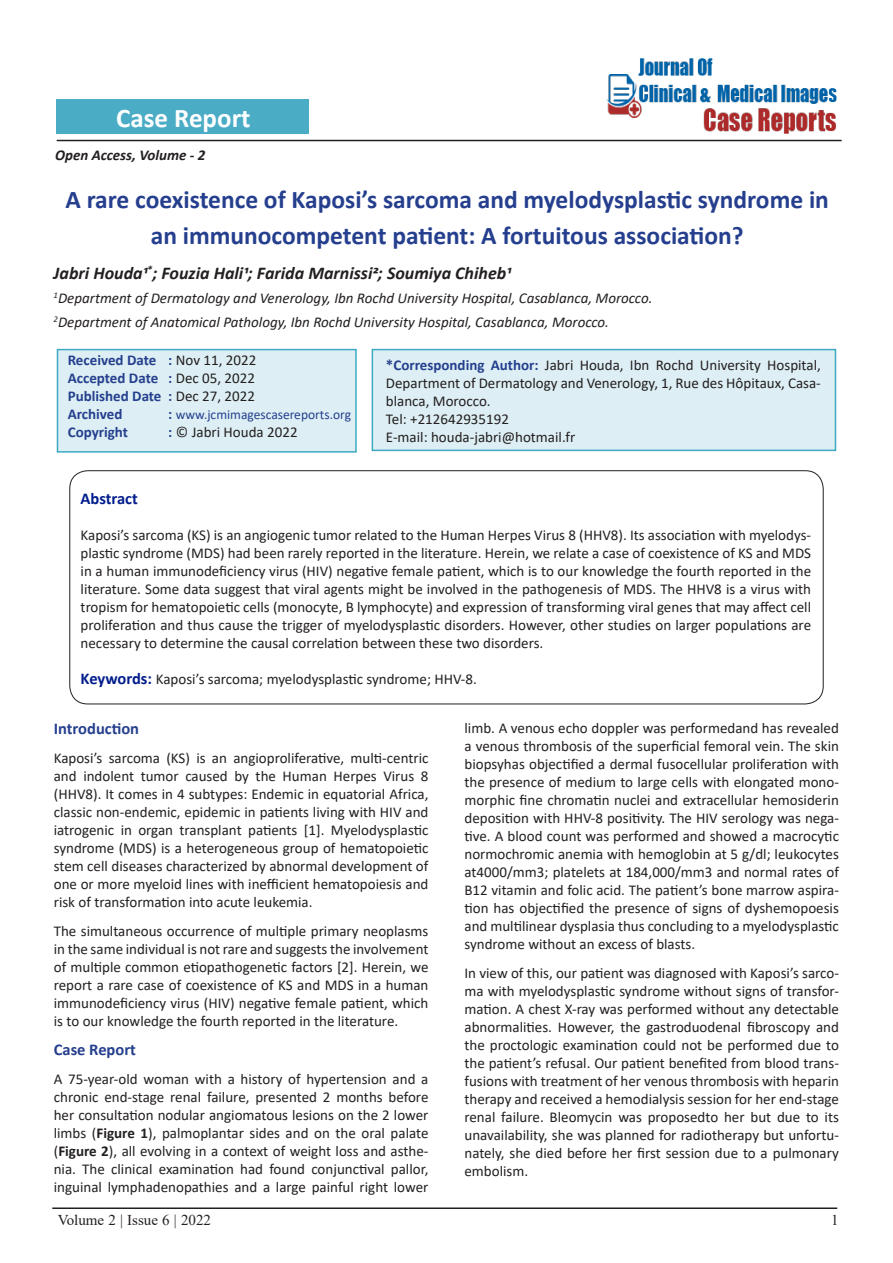
<style>
.page{position:relative;width:893px;height:1263px;background:#fff}
.page>*{position:absolute;margin:0;border:0;box-sizing:border-box;transform-origin:0 0}
.t1{font:700 27px "Calibri";color:#fff}
.Tittle{font:700 25.5px/36px "Calibri";color:#253f8e;text-align:center}
.Paragraph_Style_1{font:italic 700 18px "Calibri";color:#231f20}
.t2{font:700 16.5px "Calibri";color:#253f8e}
.side_heading_new{font:700 16.5px "Calibri";color:#001d8c}
.side_heading_new-2{font:15px/18px "Calibri";color:#231f20;text-align:justify}
.Paragraph_Style_1-2{font:15px/18px "Calibri";color:#231f20;text-align:justify}
.Paragraph_Style_1-3{font:italic 15px "Calibri";color:#231f20}
.Paragraph_Style_1-4{font:700 15px/18px "Calibri";color:#253f8e;text-align:justify}
.t3{font:15px "Times New Roman";color:#231f20}
.t4{font:italic 700 15px "Calibri";color:#231f20}
.Paragraph_Style_1-5{font:13.5px "Calibri";color:#253f8e}
.s1{font-weight:400;color:#231f20}
.s2{font-weight:700;font-size:15px}
.s3{font-weight:700;color:#253f8e}
.s4{font-weight:700;font-size:16.5px;color:#001d8c}
.s5{font-weight:700}
</style>
<div class="page">
<hr style="left:57px;top:140px;width:785px;height:1px;background:#231f20">
<hr style="left:52px;top:1207px;width:785px;height:2px;background:#231f20">
<div style="left:57px;top:100px;width:252px;height:34px;background:#4bacc6"></div>
<div style="left:372px;top:349px;width:464px;height:102px;background:#ddeff4;border:2px solid #3daac4"></div>
<div style="left:57px;top:349px;width:300px;height:104px;background:#ddeff4;border:2px solid #3daac4"></div>
<div style="left:69px;top:470px;width:755px;height:234px;border:1px solid #231f20;border-radius:18px"></div>
<img style="left:605px;top:58px;width:234px;height:82px">
<p class="t1" style="left:116px;top:99px;width:136px">Case Report</p>
<p class="t4" style="left:55px;top:144px;width:152px">Open Access, Volume - 2</p>
<p class="Tittle" style="left:65px;top:181px;width:765px">A rare coexistence of Kaposi’s sarcoma and myelodysplastic syndrome in an immunocompetent patient: A fortuitous association?</p>
<p class="Paragraph_Style_1" style="left:54px;top:260px;width:459px">Jabri Houda1<sup>*</sup>; Fouzia Hali1; Farida Marnissi2; Soumiya Chiheb1</p>
<p class="Paragraph_Style_1-3" style="left:54px;top:287px;width:600px"><sup>1</sup>Department of Dermatology and Venerology, Ibn Rochd University Hospital, Casablanca, Morocco.</p>
<p class="Paragraph_Style_1-3" style="left:54px;top:311px;width:557px"><sup>2</sup>Department of Anatomical Pathology, Ibn Rochd University Hospital, Casablanca, Morocco.</p>
<p class="Paragraph_Style_1-4" style="left:68px;top:350px;width:190px">Received Date : <span class="s1">Nov 11, 2022<br></span>Accepted Date : <span class="s1">Dec 05, 2022<br></span>Published Date : <span class="s1">Dec 27, 2022<br></span>Archived</p>
<p class="Paragraph_Style_1-5" style="left:168px;top:405px;width:184px"><span class="s2">:</span> www.jcmimagescasereports.org</p>
<p class="Paragraph_Style_1-4" style="left:68px;top:422px;width:62px">Copyright</p>
<p class="Paragraph_Style_1-2" style="left:168px;top:422px;width:131px"><span class="s3">:</span> © Jabri Houda 2022</p>
<p class="Paragraph_Style_1-2" style="left:386px;top:356px;width:436px"><span class="s3">*Corresponding Author:</span> Jabri Houda, Ibn Rochd University Hospital, Department of Dermatology and Venerology, 1, Rue des Hôpitaux, Casa&shy;blanca, Morocco.</p>
<p class="Paragraph_Style_1-2" style="left:386px;top:410px;width:125px">Tel: +212642935192</p>
<p class="Paragraph_Style_1-2" style="left:386px;top:428px;width:191px">E-mail: houda-jabri@hotmail.fr</p>
<p class="side_heading_new" style="left:81px;top:487px;width:59px">Abstract</p>
<p class="side_heading_new-2" style="left:81px;top:526px;width:732px">Kaposi’s sarcoma (KS) is an angiogenic tumor related to the Human Herpes Virus 8 (HHV8). Its association with myelodys&shy;plastic syndrome (MDS) had been rarely reported in the literature. Herein, we relate a case of coexistence of KS and MDS in a human immunodeficiency virus (HIV) negative female patient, which is to our knowledge the fourth reported in the literature. Some data suggest that viral agents might be involved in the pathogenesis of MDS. The HHV8 is a virus with tropism for hematopoietic cells (monocyte, B lymphocyte) and expression of transforming viral genes that may affect cell proliferation and thus cause the trigger of myelodysplastic disorders. However, other studies on larger populations are necessary to determine the causal correlation between these two disorders.</p>
<p class="side_heading_new-2" style="left:81px;top:670px;width:398px"><span class="s4">Keywords:</span> Kaposi’s sarcoma; myelodysplastic syndrome; HHV-8.</p>
<p class="t2" style="left:54px;top:717px;width:87px">Introduction</p>
<p class="side_heading_new-2" style="left:54px;top:749px;width:376px">Kaposi’s sarcoma (KS) is an angioproliferative, multi-centric and indolent tumor caused by the Human Herpes Virus 8 (HHV8). It comes in 4 subtypes: Endemic in equatorial Africa, classic non-endemic, epidemic in patients living with HIV and iatrogenic in organ transplant patients [1]. Myelodysplastic syndrome (MDS) is a heterogeneous group of hematopoietic stem cell diseases characterized by abnormal development of one or more myeloid lines with inefficient hematopoiesis and risk of transformation into acute leukemia.</p>
<p class="side_heading_new-2" style="left:54px;top:921px;width:376px">The simultaneous occurrence of multiple primary neoplasms in the same individual is not rare and suggests the involvement of multiple common etiopathogenetic factors [2]. Herein, we report a rare case of coexistence of KS and MDS in a human immunodeficiency virus (HIV) negative female patient, which is to our knowledge the fourth reported in the literature.</p>
<p class="t2" style="left:54px;top:1038px;width:84px">Case Report</p>
<p class="side_heading_new-2" style="left:54px;top:1069px;width:376px">A 75-year-old woman with a history of hypertension and a chronic end-stage renal failure, presented 2 months before her consultation nodular angiomatous lesions on the 2 lower limbs (<span class="s5">Figure 1</span>), palmoplantar sides and on the oral palate (<span class="s5">Figure 2</span>), all evolving in a context of weight loss and asthe&shy;nia. The clinical examination had found conjunctival pallor, inguinal lymphadenopathies and a large painful right lower</p>
<p class="side_heading_new-2" style="left:464px;top:719px;width:376px">limb. A venous echo doppler was performedand has revealed a venous thrombosis of the superficial femoral vein. The skin biopsyhas objectified a dermal fusocellular proliferation with the presence of medium to large cells with elongated mono&shy;morphic fine chromatin nuclei and extracellular hemosiderin deposition with HHV-8 positivity. The HIV serology was nega&shy;tive. A blood count was performed and showed a macrocytic normochromic anemia with hemoglobin at 5 g/dl; leukocytes at4000/mm3; platelets at 184,000/mm3 and normal rates of B12 vitamin and folic acid. The patient’s bone marrow aspira&shy;tion has objectified the presence of signs of dyshemopoesis and multilinear dysplasia thus concluding to a myelodysplastic syndrome without an excess of blasts.</p>
<p class="side_heading_new-2" style="left:464px;top:964px;width:376px">In view of this, our patient was diagnosed with Kaposi’s sarco&shy;ma with myelodysplastic syndrome without signs of transfor&shy;mation. A chest X-ray was performed without any detectable abnormalities. However, the gastroduodenal fibroscopy and the proctologic examination could not be performed due to the patient’s refusal. Our patient benefited from blood trans&shy;fusions with treatment of her venous thrombosis with heparin therapy and received a hemodialysis session for her end-stage renal failure. Bleomycin was proposedto her but due to its unavailability, she was planned for radiotherapy but unfortu&shy;nately, she died before her first session due to a pulmonary embolism.</p>
<p class="t3" style="left:58px;top:1210px;width:155px">Volume 2 | Issue 6 | 2022</p>
<p class="t3" style="left:831px;top:1210px;width:9px">1</p>
</div>
